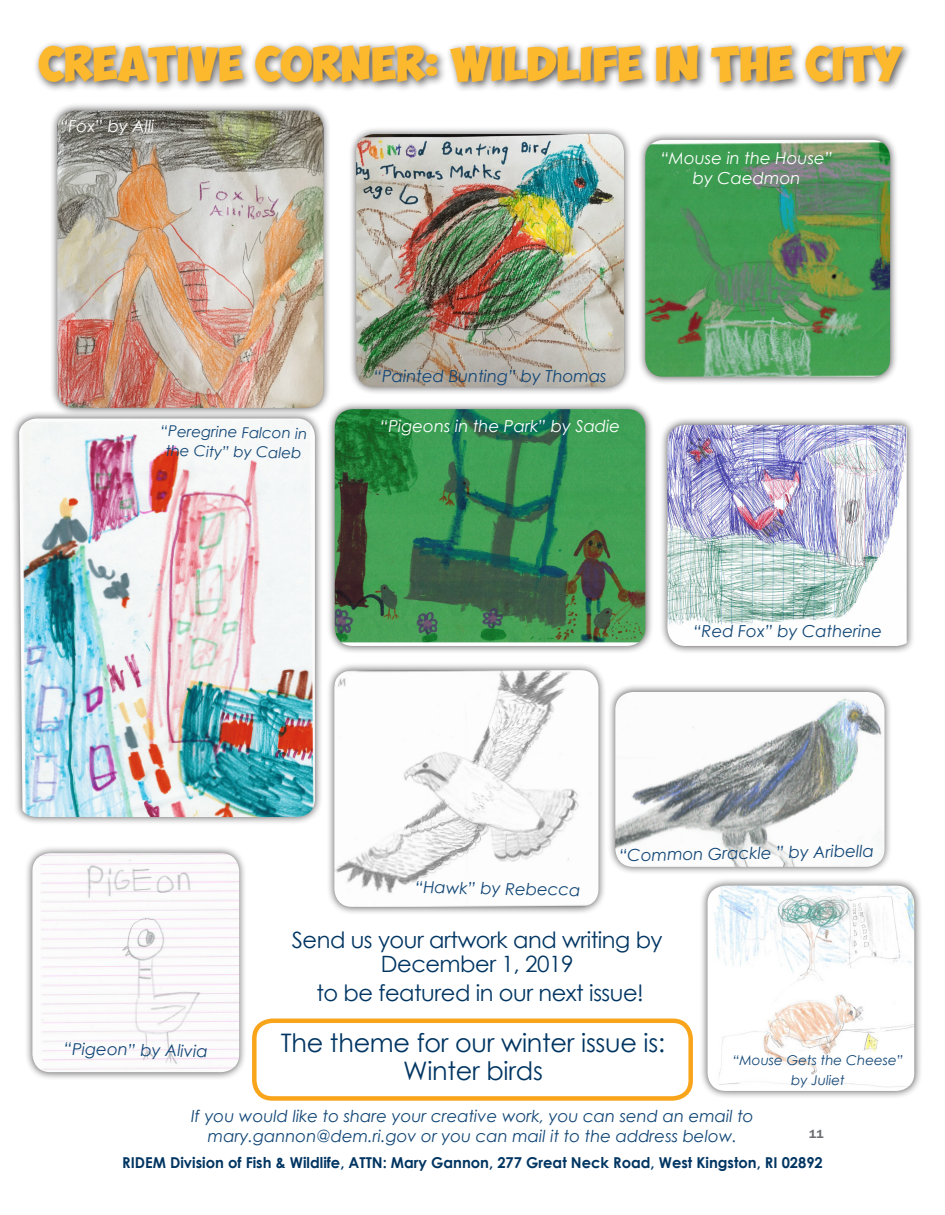
<style>
.page{position:relative;width:945px;height:1215px;background:#fff}
.page>*{position:absolute;margin:0;border:0;box-sizing:border-box;transform-origin:0 0}
.t1{font:700 34.5px "Obelix Pro";color:#fdb92e}
.t2{font:25.5px/27.5px "Century Gothic";letter-spacing:-.01em;color:#003562;text-align:center}
.t3{font:22.5px/24.3px "Century Gothic";letter-spacing:-.02em;color:#003562;text-align:center}
.t4{font:italic 16.5px/19.5px "Century Gothic";color:#114676;text-align:center}
.t5{font:italic 16.5px/19.5px "Century Gothic";color:#fff;text-align:center}
.t6{font:700 15px "Century Gothic";color:#003562}
.t7{font:italic 15px "Century Gothic";color:#114676}
.t8{font:italic 13.5px/19.5px "Century Gothic";color:#114676;text-align:center}
.t9{font:600 12px "Franklin Gothic";color:#6c6d70}
</style>
<div class="page">
<div style="left:24px;top:845px;width:223px;height:235px;background:#231f20;opacity:.75"></div>
<img style="left:32px;top:853px;width:207px;height:219px">
<div style="left:326px;top:662px;width:281px;height:253px;background:#231f20;opacity:.75"></div>
<img style="left:334px;top:670px;width:264px;height:237px">
<div style="left:348px;top:126px;width:284px;height:269px;background:#231f20;opacity:.75"></div>
<img style="left:356px;top:134px;width:268px;height:253px">
<div style="left:33px;top:40px;width:880px;height:53px;background:#231f20;opacity:.75"></div>
<div style="left:252px;top:1019px;width:441px;height:82px;border:4px solid #f9a51b;border-radius:18px"></div>
<div style="left:49px;top:102px;width:282px;height:314px;background:#231f20;opacity:.75"></div>
<img style="left:57px;top:111px;width:266px;height:297px">
<div style="left:699px;top:877px;width:223px;height:222px;background:#231f20;opacity:.75"></div>
<img style="left:708px;top:886px;width:206px;height:205px">
<div style="left:659px;top:417px;width:256px;height:237px;background:#231f20;opacity:.75"></div>
<img style="left:667px;top:425px;width:240px;height:221px">
<div style="left:607px;top:684px;width:286px;height:191px;background:#231f20;opacity:.75"></div>
<img style="left:615px;top:692px;width:270px;height:175px">
<div style="left:327px;top:401px;width:327px;height:253px;background:#231f20;opacity:.75"></div>
<img style="left:335px;top:409px;width:310px;height:237px">
<div style="left:637px;top:132px;width:261px;height:253px;background:#231f20;opacity:.75"></div>
<img style="left:645px;top:140px;width:245px;height:237px">
<div style="left:11px;top:410px;width:312px;height:415px;background:#231f20;opacity:.75"></div>
<img style="left:19px;top:418px;width:296px;height:399px">
<p class="t1" style="left:39px;top:50px;width:865px">CREATIVE CORNER: WILDLIFE IN THE CITY</p>
<p class="t5" style="left:60px;top:116px;width:96px">“Fox” by Alli</p>
<p class="t5" style="left:661px;top:148px;width:174px">“Mouse in the House” by Caedmon</p>
<p class="t4" style="left:374px;top:366px;width:234px">“Painted Bunting” by Thomas</p>
<p class="t7" style="left:161px;top:420px;width:148px;rotate:1deg">“Peregrine Falcon in</p>
<p class="t5" style="left:380px;top:416px;width:242px">“Pigeons in the Park” by Sadie</p>
<p class="t7" style="left:166px;top:440px;width:137px;rotate:1deg">the City” by Caleb</p>
<p class="t4" style="left:693px;top:621px;width:190px">“Red Fox” by Catherine</p>
<p class="t4" style="left:415px;top:877px;width:167px;rotate:1deg">“Hawk” by Rebecca</p>
<p class="t4" style="left:619px;top:845px;width:256px;rotate:-1deg">“Common Grackle ” by Aribella</p>
<p class="t4" style="left:64px;top:1039px;width:145px;rotate:1deg">“Pigeon” by Alivia</p>
<p class="t3" style="left:292px;top:927px;width:372px">Send us your artwork and writing by<br>December 1, 2019</p>
<p class="t3" style="left:316px;top:981px;width:329px">to be featured in our next issue!</p>
<p class="t2" style="left:281px;top:1029px;width:386px">The theme for our winter issue is:<br>Winter birds</p>
<p class="t8" style="left:733px;top:1050px;width:172px">“Mouse Gets the Cheese” by Juliet</p>
<p class="t4" style="left:191px;top:1106px;width:564px">If you would like to share your creative work, you can send an email to mary.gannon@dem.ri.gov or you can mail it to the address below.</p>
<p class="t6" style="left:122px;top:1151px;width:702px">RIDEM Division of Fish &amp; Wildlife, ATTN: Mary Gannon, 277 Great Neck Road, West Kingston, RI 02892</p>
<p class="t9" style="left:809px;top:1127px;width:16px">11</p>
</div>
